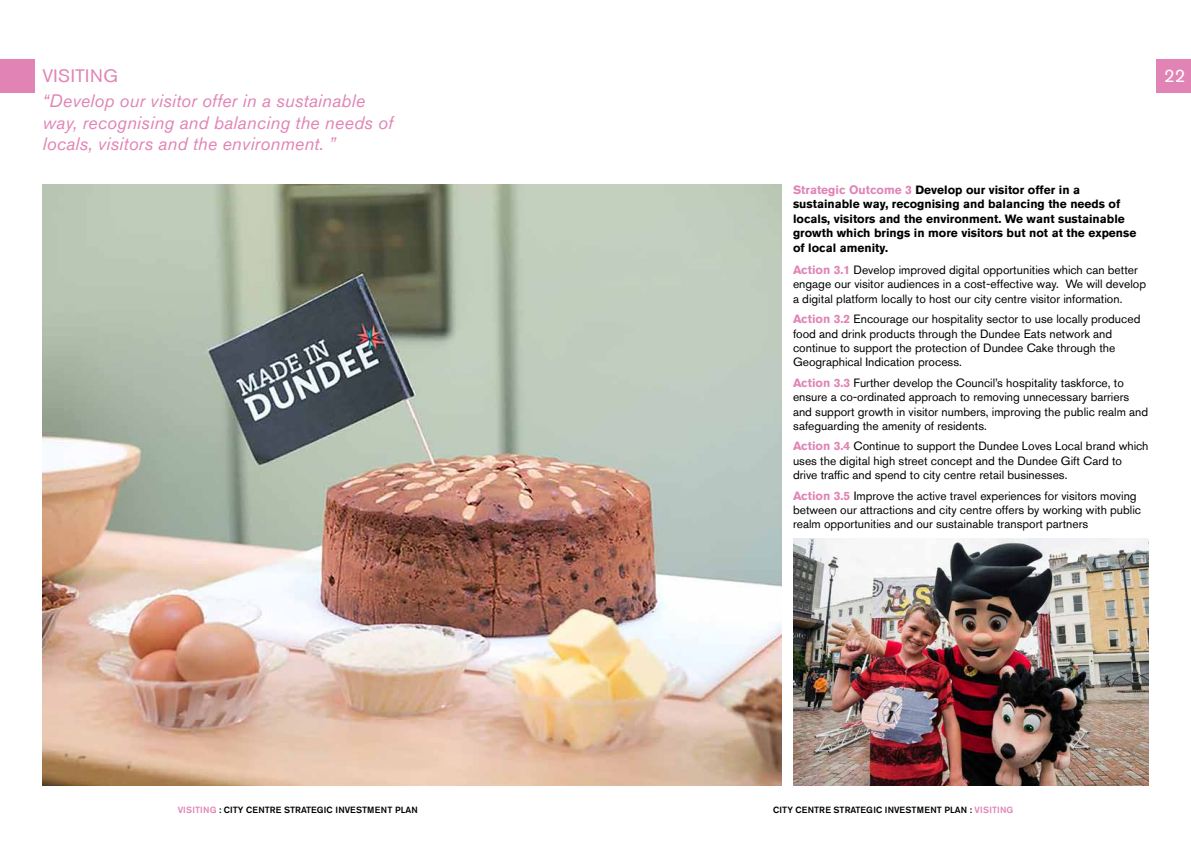
<style>
.page{position:relative;width:1191px;height:842px;background:#fff}
.page>*{position:absolute;margin:0;border:0;box-sizing:border-box;transform-origin:0 0}
.t1{font:italic 18px/21.6px "Akzidenz Grotesk Std";letter-spacing:.01em;color:#e184b5}
.t2{font:18px "Akzidenz Grotesk Std";letter-spacing:.03em;color:#e184b5}
.t3{font:18px "Akzidenz Grotesk Std";color:#fff}
.t4{font:12px/14.4px "Akzidenz Grotesk Std";color:#000}
.t5{font:700 12px/14.4px "Akzidenz Grotesk Std";color:#000}
.t6{font:12px/14.4px "Akzidenz Grotesk Std";color:#020203}
.t7{font:500 9px "Akzidenz Grotesk Std";color:#000}
.s1{color:#e184b5}
.s2{font-weight:700;color:#e184b5}
</style>
<div class="page">
<img style="left:793px;top:539px;width:355px;height:246px">
<div style="left:0;top:60px;width:34px;height:33px;background:#e184b5"></div>
<div style="left:1157px;top:60px;width:34px;height:33px;background:#e184b5"></div>
<img style="left:43px;top:185px;width:738px;height:600px">
<h1 class="t2" style="left:43px;top:65px;width:77px">VISITING</h1>
<h1 class="t3" style="left:1164px;top:65px;width:23px">22</h1>
<h1 class="t1" style="left:43px;top:90px;width:352px">“Develop our visitor offer in a sustainable way, recognising and balancing the needs of locals, visitors and the environment. ”</h1>
<p class="t5" style="left:793px;top:183px;width:345px"><span class="s1">Strategic Outcome 3</span> Develop our visitor offer in a sustainable way, recognising and balancing the needs of locals, visitors and the environment. We want sustainable growth which brings in more visitors but not at the expense of local amenity.</p>
<p class="t4" style="left:793px;top:263px;width:354px"><span class="s2">Action 3.1</span> Develop improved digital opportunities which can better engage our visitor audiences in a cost-effective way. We will develop a digital platform locally to host our city centre visitor information.</p>
<p class="t4" style="left:793px;top:312px;width:349px"><span class="s2">Action 3.2</span> Encourage our hospitality sector to use locally produced food and drink products through the Dundee Eats network and continue to support the protection of Dundee Cake through the Geographical Indication process.</p>
<p class="t4" style="left:793px;top:375px;width:357px"><span class="s2">Action 3.3</span> Further develop the Council’s hospitality taskforce, to ensure a co-ordinated approach to removing unnecessary barriers and support growth in visitor numbers, improving the public realm and safeguarding the amenity of residents.</p>
<p class="t4" style="left:793px;top:439px;width:357px"><span class="s2">Action 3.4</span> Continue to support the Dundee Loves Local brand which uses the digital high street concept and the Dundee Gift Card to drive traffic and spend to city centre retail businesses.</p>
<p class="t6" style="left:793px;top:488px;width:350px"><span class="s2">Action 3.5</span> Improve the active travel experiences for visitors moving between our attractions and city centre offers by working with public realm opportunities and our sustainable transport partners</p>
<p class="t7" style="left:178px;top:805px;width:241px"><span class="s1">VISITING</span> : CITY CENTRE STRATEGIC INVESTMENT PLAN</p>
<p class="t7" style="left:773px;top:805px;width:241px">CITY CENTRE STRATEGIC INVESTMENT PLAN : <span class="s1">VISITING</span></p>
</div>
